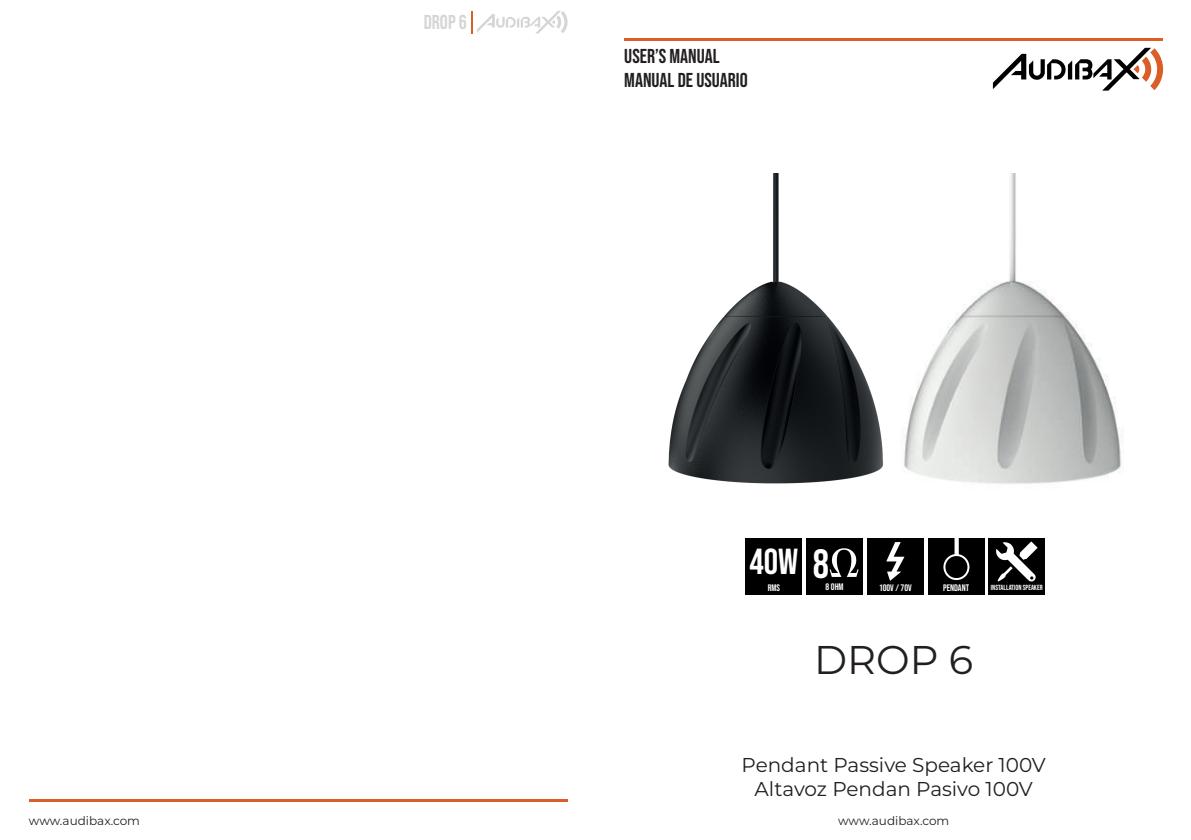
<style>
.page{position:relative;width:1191px;height:840px;background:#fff}
.page>*{position:absolute;margin:0;border:0;box-sizing:border-box;transform-origin:0 0}
.t1{font:40.8px "Bebas Neue";color:#fff}
.t2{font:40px "Montserrat";color:#231f20}
.t3{font:36px "Bebas Neue";color:#fff}
.t4{font:20px/24px "Montserrat";color:#231f20;text-align:center}
.t5{font:20px/24px "Bebas Neue";color:#231f20}
.t6{font:20px "Bebas Neue";color:#d4d6d4}
.t7{font:12px "Montserrat";color:#231f20}
.t8{font:9.4px "Bebas Neue";color:#fff}
.t9{font:7.4px "Bebas Neue";color:#fff}
</style>
<div class="page">
<img style="left:668px;top:173px;width:455px;height:311px">
<hr style="left:624px;top:38px;width:539px;height:3px;background:#db5e26">
<hr style="left:29px;top:798px;width:538px;height:3px;background:#db5e26">
<hr style="left:471px;top:11px;width:2px;height:22px;background:#db5e26">
<svg style="left:993px;top:48px;width:170px;height:43px"></svg>
<svg style="left:477px;top:11px;width:90px;height:22px"></svg>
<div style="left:867px;top:537px;width:56px;height:57px;background:#000001"></div>
<svg style="left:886px;top:542px;width:18px;height:38px"></svg>
<div style="left:745px;top:537px;width:57px;height:57px;background:#000001"></div>
<div style="left:988px;top:537px;width:57px;height:57px;background:#000001"></div>
<svg style="left:996px;top:541px;width:41px;height:40px"></svg>
<div style="left:806px;top:537px;width:57px;height:57px;background:#000001"></div>
<svg style="left:829px;top:548px;width:29px;height:28px"></svg>
<div style="left:927px;top:537px;width:57px;height:57px;background:#000001"></div>
<div style="left:943px;top:553px;width:26px;height:26px;border:2px solid #fff;border-radius:50%"></div>
<svg style="left:954px;top:537px;width:4px;height:18px"></svg>
<p class="t6" style="left:424px;top:11px;width:45px">DROP 6</p>
<p class="t5" style="left:624px;top:43px;width:125px">USER’S MANUAL<br>MANUAL DE USUARIO</p>
<h3 class="t3" style="left:749px;top:541px;width:50px">40W</h3>
<h1 class="t1" style="left:813px;top:540px;width:18px">8</h1>
<p class="t8" style="left:825px;top:581px;width:20px">8 OHM</p>
<p class="t9" style="left:991px;top:583px;width:53px">INSTALLATION SPEAKER</p>
<p class="t8" style="left:767px;top:581px;width:14px">RMS</p>
<p class="t8" style="left:879px;top:581px;width:34px">100V / 70V</p>
<p class="t8" style="left:943px;top:581px;width:28px">PENDANT</p>
<h2 class="t2" style="left:814px;top:632px;width:161px">DROP 6</h2>
<p class="t4" style="left:741px;top:752px;width:306px">Pendant Passive Speaker 100V<br>Altavoz Pendan Pasivo 100V</p>
<p class="t7" style="left:29px;top:812px;width:113px">www.audibax.com</p>
<p class="t7" style="left:838px;top:812px;width:113px">www.audibax.com</p>
</div>
